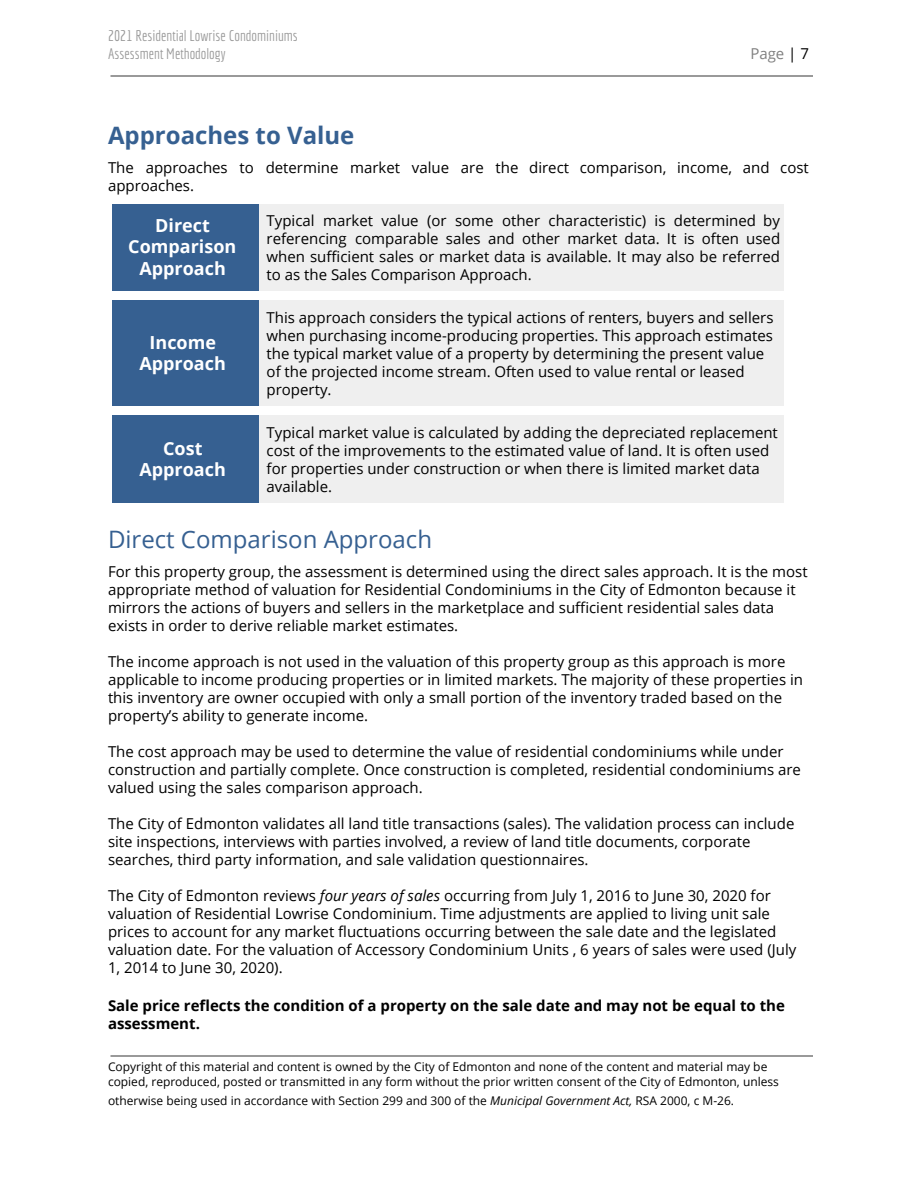
<style>
.page{position:relative;width:918px;height:1188px;background:#fff}
.page>*{position:absolute;margin:0;border:0;box-sizing:border-box;transform-origin:0 0}
.t1{font:24px "Open Sans";color:#366091}
.t2{font:700 24px "Open Sans";color:#366091}
.t3{font:700 18px/21.3px "Open Sans";color:#fff;text-align:center}
.t4{font:15px/18px "Open Sans";color:#000}
.t5{font:700 15px/18px "Open Sans";color:#000}
.t6{font:15px/18px "Economica";color:#999}
.t7{font:15px "Open Sans";color:#808080}
.t8{font:12px/14.7px "Open Sans";color:#000}
.s1{color:#000}
.s2{font-style:italic}
</style>
<div class="page">
<div style="left:108px;top:199px;width:151px;height:97px;background:#366091"></div>
<div style="left:259px;top:199px;width:530px;height:97px;background:#efefef"></div>
<div style="left:108px;top:296px;width:151px;height:115px;background:#366091"></div>
<div style="left:259px;top:296px;width:530px;height:115px;background:#efefef"></div>
<div style="left:108px;top:411px;width:151px;height:96px;background:#366091"></div>
<div style="left:259px;top:411px;width:530px;height:96px;background:#efefef"></div>
<div style="left:259px;top:503px;width:534px;height:9px;background:#fff"></div>
<div style="left:784px;top:406px;width:9px;height:106px;background:#fff"></div>
<div style="left:104px;top:503px;width:155px;height:9px;background:#fff"></div>
<div style="left:104px;top:406px;width:8px;height:106px;background:#fff"></div>
<div style="left:259px;top:406px;width:534px;height:9px;background:#fff"></div>
<div style="left:784px;top:291px;width:9px;height:124px;background:#fff"></div>
<div style="left:104px;top:406px;width:155px;height:9px;background:#fff"></div>
<div style="left:104px;top:291px;width:8px;height:124px;background:#fff"></div>
<div style="left:259px;top:195px;width:534px;height:9px;background:#fff"></div>
<div style="left:259px;top:291px;width:534px;height:9px;background:#fff"></div>
<div style="left:784px;top:195px;width:9px;height:105px;background:#fff"></div>
<div style="left:104px;top:195px;width:155px;height:9px;background:#fff"></div>
<div style="left:104px;top:291px;width:155px;height:9px;background:#fff"></div>
<div style="left:104px;top:195px;width:8px;height:105px;background:#fff"></div>
<p class="t6" style="left:108px;top:26px;width:191px">2021 Residential Lowrise Condominiums<br>Assessment Methodology</p>
<p class="t7" style="left:750px;top:42px;width:60px">Page <span class="s1">| 7</span></p>
<h1 class="t2" style="left:108px;top:118px;width:248px">Approaches to Value</h1>
<p class="t4" style="left:108px;top:158px;width:702px">The approaches to determine market value are the direct comparison, income, and cost approaches.</p>
<p class="t3" style="left:128px;top:214px;width:110px">Direct<br>Comparison<br>Approach</p>
<p class="t4" style="left:267px;top:211px;width:515px;text-align:justify">Typical market value (or some other characteristic) is determined by referencing comparable sales and other market data. It is often used when sufficient sales or market data is available. It may also be referred to as the Sales Comparison Approach.</p>
<p class="t3" style="left:140px;top:331px;width:88px">Income<br>Approach</p>
<p class="t3" style="left:140px;top:437px;width:88px">Cost<br>Approach</p>
<p class="t4" style="left:267px;top:308px;width:508px">This approach considers the typical actions of renters, buyers and sellers when purchasing income-producing properties. This approach estimates the typical market value of a property by determining the present value of the projected income stream. Often used to value rental or leased property.</p>
<p class="t4" style="left:267px;top:423px;width:513px">Typical market value is calculated by adding the depreciated replacement cost of the improvements to the estimated value of land. It is often used for properties under construction or when there is limited market data available.</p>
<h1 class="t1" style="left:108px;top:522px;width:326px">Direct Comparison Approach</h1>
<p class="t4" style="left:108px;top:562px;width:701px">For this property group, the assessment is determined using the direct sales approach. It is the most appropriate method of valuation for Residential Condominiums in the City of Edmonton because it mirrors the actions of buyers and sellers in the marketplace and sufficient residential sales data exists in order to derive reliable market estimates.</p>
<p class="t4" style="left:108px;top:652px;width:697px">The income approach is not used in the valuation of this property group as this approach is more applicable to income producing properties or in limited markets. The majority of these properties in this inventory are owner occupied with only a small portion of the inventory traded based on the property’s ability to generate income.</p>
<p class="t4" style="left:108px;top:742px;width:694px">The cost approach may be used to determine the value of residential condominiums while under construction and partially complete. Once construction is completed, residential condominiums are valued using the sales comparison approach.</p>
<p class="t4" style="left:108px;top:814px;width:688px">The City of Edmonton validates all land title transactions (sales). The validation process can include site inspections, interviews with parties involved, a review of land title documents, corporate searches, third party information, and sale validation questionnaires.</p>
<p class="t4" style="left:108px;top:886px;width:690px">The City of Edmonton reviews <span class="s2">four years of sales</span> occurring from July 1, 2016 to June 30, 2020 for valuation of Residential Lowrise Condominium. Time adjustments are applied to living unit sale prices to account for any market fluctuations occurring between the sale date and the legislated valuation date. For the valuation of Accessory Condominium Units , 6 years of sales were used (July 1, 2014 to June 30, 2020).</p>
<p class="t5" style="left:108px;top:997px;width:678px">Sale price reflects the condition of a property on the sale date and may not be equal to the assessment.</p>
<p class="t8" style="left:108px;top:1059px;width:672px">Copyright of this material and content is owned by the City of Edmonton and none of the content and material may be copied, reproduced, posted or transmitted in any form without the prior written consent of the City of Edmonton, unless</p>
<p class="t8" style="left:108px;top:1093px;width:628px">otherwise being used in accordance with Section 299 and 300 of the <span class="s2">Municipal Government Act,</span> RSA 2000, c M-26.</p>
</div>
